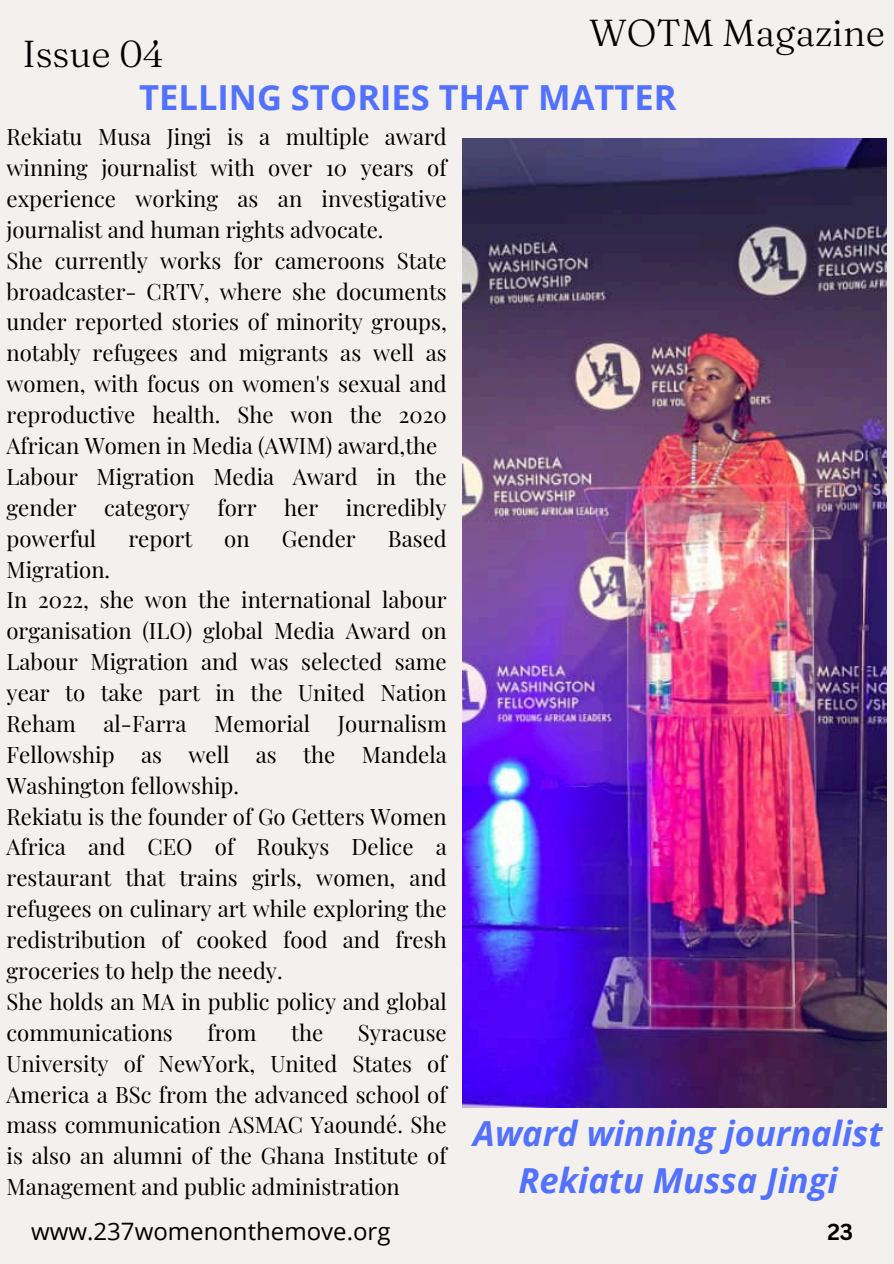
<style>
.page{position:relative;width:894px;height:1264px;background:#fff}
.page>*{position:absolute;margin:0;border:0;box-sizing:border-box;transform-origin:0 0}
.t1{font:300 37.5px "Fraunces 9 pt";color:#000}
.t2{font:italic 700 34.5px/47.2px "Open Sans";color:#5271ff;text-align:center}
.t3{font:700 34.5px "Open Sans";color:#5271ff}
.t4{font:24px "Open Sans";color:#000}
.t5{font:700 22.5px "Canva Sans";color:#000}
.t6{font:22.2px/30.9px "Playfair Display";color:#000;text-align:justify}
</style>
<div class="page">
<div style="left:0;top:0;width:893px;height:1263px;background:#f4f0ee"></div>
<img style="left:462px;top:138px;width:424px;height:969px">
<h3 class="t1" style="left:22px;top:30px;width:143px">Issue 04</h3>
<h3 class="t1" style="left:589px;top:9px;width:297px">WOTM Magazine</h3>
<p class="t3" style="left:139px;top:74px;width:538px">TELLING STORIES THAT MATTER</p>
<p class="t6" style="left:7px;top:120px;width:441px">Rekiatu Musa Jingi is a multiple award winning journalist with over 10 years of experience working as an investigative journalist and human rights advocate.</p>
<p class="t6" style="left:7px;top:244px;width:441px">She currently works for cameroons State broadcaster- CRTV, where she documents under reported stories of minority groups, notably refugees and migrants as well as women, with focus on women's sexual and reproductive health. She won the 2020<br>African Women in Media (AWIM) award,the</p>
<p class="t6" style="left:7px;top:460px;width:441px">Labour Migration Media Award in the gender category forr her incredibly powerful</p>
<p class="t6" style="left:128px;top:522px;width:65px">report</p>
<p class="t6" style="left:224px;top:522px;width:27px">on</p>
<p class="t6" style="left:282px;top:522px;width:75px">Gender</p>
<p class="t6" style="left:388px;top:522px;width:60px">Based</p>
<p class="t6" style="left:7px;top:553px;width:105px">Migration.</p>
<p class="t6" style="left:7px;top:583px;width:441px">In 2022, she won the international labour organisation (ILO) global Media Award on Labour Migration and was selected same year to take part in the United Nation Reham</p>
<p class="t6" style="left:7px;top:707px;width:441px;text-indent:331px">Journalism Fellowship as well as the Mandela Washington fellowship.</p>
<p class="t6" style="left:7px;top:800px;width:441px">Rekiatu is the founder of Go Getters Women Africa and CEO of Roukys Delice a restaurant that trains girls, women, and refugees on culinary art while exploring the redistribution of cooked food and fresh groceries to help the needy.</p>
<p class="t6" style="left:7px;top:985px;width:441px">She holds an MA in public policy and global communications</p>
<p class="t6" style="left:103px;top:707px;width:84px">al-Farra</p>
<p class="t6" style="left:214px;top:707px;width:98px">Memorial</p>
<p class="t6" style="left:207px;top:1016px;width:51px">from</p>
<p class="t6" style="left:291px;top:1016px;width:34px">the</p>
<p class="t6" style="left:7px;top:1016px;width:441px;text-indent:351px">Syracuse University of NewYork, United States of America a BSc from the advanced school of mass communication ASMAC Yaoundé. She is also an alumni of the Ghana Institute of Management and public administration</p>
<h2 class="t2" style="left:473px;top:1109px;width:411px">Award winning journalist<br>Rekiatu Mussa Jingi</h2>
<h1 class="t4" style="left:31px;top:1214px;width:361px">www.237womenonthemove.org</h1>
<p class="t5" style="left:827px;top:1216px;width:27px">23</p>
</div>
